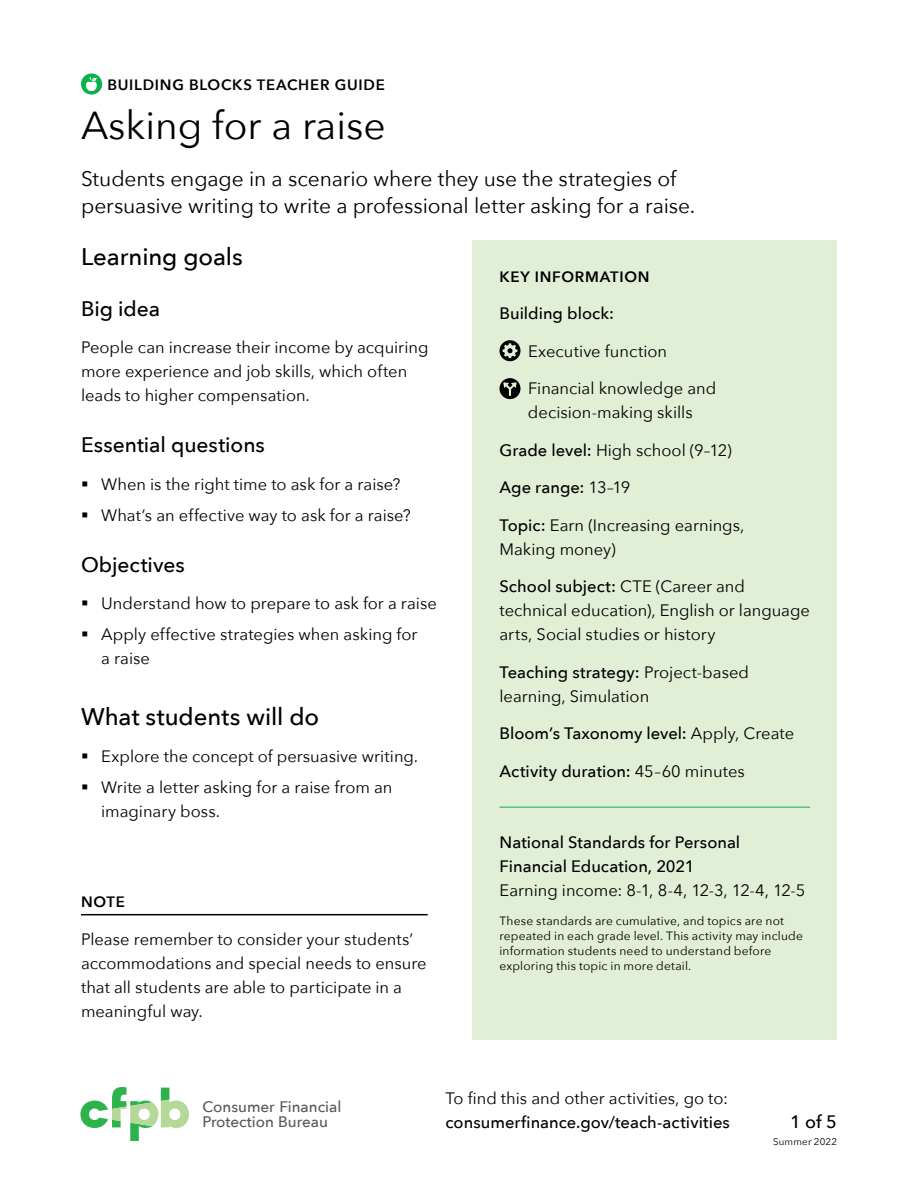
<style>
.page{position:relative;width:918px;height:1188px;background:#fff}
.page>*{position:absolute;margin:0;border:0;box-sizing:border-box;transform-origin:0 0}
.t1{font:39px "Avenir Next";color:#000}
.t2{font:500 24px "Avenir Next";letter-spacing:-.005em;color:#000}
.t3{font:21px/27px "Avenir Next";letter-spacing:-.005em;color:#000}
.t4{font:500 21px "Avenir Next";letter-spacing:-.005em;color:#000}
.t5{font:500 18px "Avenir Next";color:#000}
.t6{font:16.5px/24px "Avenir Next";color:#000}
.t7{font:500 16.5px/24px "Avenir Next";color:#000}
.t8{font:500 15.3px/15.5px "Avenir Next";color:#58595b}
.t9{font:600 15px "Avenir Next";letter-spacing:.05em;color:#000}
.t10{font:12px/15px "Avenir Next";letter-spacing:.015em;color:#000}
.t11{font:9.75px "Avenir Next";letter-spacing:.02em;color:#000}
.s1{font-weight:500}
.s2{font-weight:400}
</style>
<div class="page">
<svg style="left:80px;top:1087px;width:109px;height:54px"></svg>
<svg style="left:81px;top:73px;width:21px;height:22px"></svg>
<svg style="left:85px;top:76px;width:13px;height:15px"></svg>
<div style="left:472px;top:240px;width:365px;height:800px;background:#e0efd6"></div>
<hr style="left:500px;top:807px;width:310px;height:1px;background:#0db14b">
<svg style="left:500px;top:340px;width:20px;height:21px"></svg>
<svg style="left:500px;top:378px;width:20px;height:21px"></svg>
<hr style="left:81px;top:914px;width:347px;height:1px;background:#000">
<p class="t9" style="left:107px;top:72px;width:279px">BUILDING BLOCKS TEACHER GUIDE</p>
<h1 class="t1" style="left:81px;top:92px;width:306px">Asking for a raise</h1>
<p class="t3" style="left:81px;top:164px;width:616px">Students engage in a scenario where they use the strategies of persuasive writing to write a professional letter asking for a raise.</p>
<h2 class="t2" style="left:81px;top:236px;width:163px">Learning goals</h2>
<p class="t4" style="left:81px;top:291px;width:81px">Big idea</p>
<p class="t6" style="left:81px;top:335px;width:349px">People can increase their income by acquiring more experience and job skills, which often leads to higher compensation.</p>
<p class="t4" style="left:81px;top:427px;width:185px">Essential questions</p>
<p class="t6" style="left:81px;top:471px;width:321px">▪ When is the right time to ask for a raise?</p>
<p class="t6" style="left:81px;top:502px;width:331px">▪ What’s an effective way to ask for a raise?</p>
<p class="t4" style="left:81px;top:546px;width:105px">Objectives</p>
<p class="t6" style="left:81px;top:591px;width:357px">▪ Understand how to prepare to ask for a raise</p>
<p class="t6" style="left:101px;top:621px;width:318px;text-indent:-20px">▪ Apply effective strategies when asking for a raise</p>
<h2 class="t2" style="left:81px;top:696px;width:240px">What students will do</h2>
<p class="t6" style="left:81px;top:744px;width:339px">▪ Explore the concept of persuasive writing.</p>
<p class="t6" style="left:101px;top:774px;width:293px;text-indent:-20px">▪ Write a letter asking for a raise from an imaginary boss.</p>
<p class="t9" style="left:81px;top:889px;width:45px">NOTE</p>
<p class="t6" style="left:81px;top:926px;width:347px">Please remember to consider your students’ accommodations and special needs to ensure that all students are able to participate in a meaningful way.</p>
<p class="t9" style="left:500px;top:264px;width:152px">KEY INFORMATION</p>
<p class="t7" style="left:500px;top:301px;width:116px">Building block:</p>
<p class="t6" style="left:528px;top:338px;width:141px">Executive function</p>
<p class="t6" style="left:528px;top:376px;width:190px">Financial knowledge and decision-making skills</p>
<p class="t6" style="left:500px;top:437px;width:234px"><span class="s1">Grade level:</span> High school (9–12)</p>
<p class="t7" style="left:500px;top:475px;width:133px">Age range: <span class="s2">13–19</span></p>
<p class="t6" style="left:500px;top:512px;width:246px"><span class="s1">Topic:</span> Earn (Increasing earnings,<br>Making money)</p>
<p class="t6" style="left:500px;top:574px;width:312px"><span class="s1">School subject:</span> CTE (Career and technical education), English or language arts, Social studies or history</p>
<p class="t6" style="left:500px;top:659px;width:251px"><span class="s1">Teaching strategy:</span> Project-based learning, Simulation</p>
<p class="t7" style="left:500px;top:721px;width:296px">Bloom’s Taxonomy level: <span class="s2">Apply, Create</span></p>
<p class="t7" style="left:500px;top:759px;width:247px">Activity duration: <span class="s2">45–60 minutes</span></p>
<p class="t7" style="left:500px;top:830px;width:242px">National Standards for Personal<br>Financial Education, 2021</p>
<p class="t6" style="left:500px;top:878px;width:307px">Earning income: 8-1, 8-4, 12-3, 12-4, 12-5</p>
<p class="t10" style="left:500px;top:912px;width:305px">These standards are cumulative, and topics are not repeated in each grade level. This activity may include information students need to understand before exploring this topic in more detail.</p>
<p class="t8" style="left:203px;top:1098px;width:140px">Consumer Financial<br>Protection Bureau</p>
<p class="t6" style="left:446px;top:1085px;width:284px">To find this and other activities, go to:</p>
<p class="t7" style="left:446px;top:1109px;width:286px">consumerfinance.gov/teach-activities</p>
<p class="t5" style="left:790px;top:1106px;width:48px">1 of 5</p>
<p class="t11" style="left:773px;top:1133px;width:65px">Summer 2022</p>
</div>
